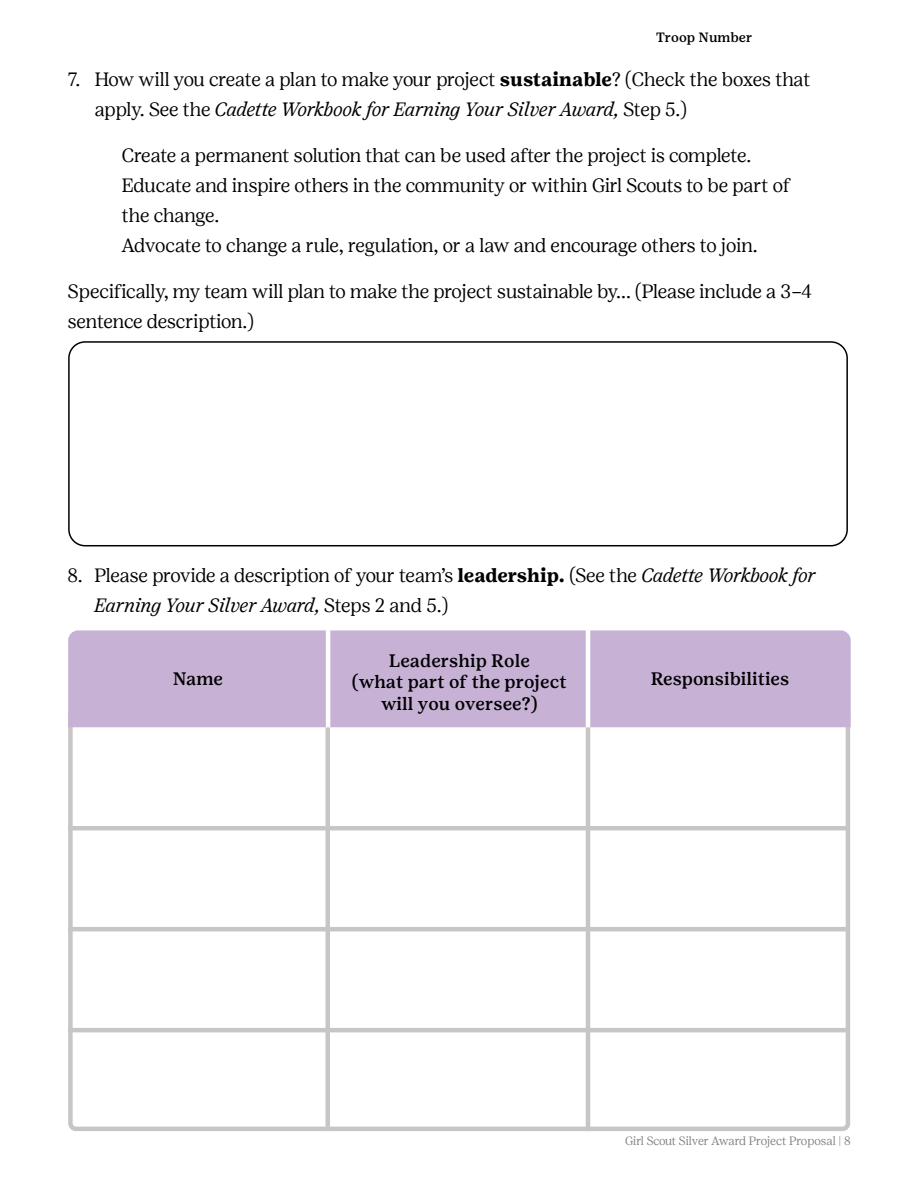
<style>
.page{position:relative;width:918px;height:1188px;background:#fff}
.page>*{position:absolute;margin:0;border:0;box-sizing:border-box;transform-origin:0 0}
.t1{font:300 19.2px/30px "Girl Scout Display";color:#000}
.t2{font:500 18px/21.6px "Girl Scout Text";color:#000;text-align:center}
.t3{font:500 13.5px "Girl Scout Text";color:#000}
.t4{font:300 12px "Girl Scout Display";color:#808285}
.s1{font-family:"Girl Scout Text";font-weight:700}
.s2{font-style:italic}
</style>
<div class="page">
<svg style="left:68px;top:730px;width:783px;height:402px"></svg>
<div style="left:68px;top:630px;width:783px;height:100px;background:#c7b2d6"></div>
<hr style="left:326px;top:727px;width:4px;height:404px;background:#c7c6c5">
<hr style="left:586px;top:727px;width:4px;height:404px;background:#c7c6c5">
<hr style="left:68px;top:826px;width:780px;height:4px;background:#c7c6c5">
<hr style="left:68px;top:1028px;width:780px;height:4px;background:#c7c6c5">
<hr style="left:68px;top:927px;width:780px;height:4px;background:#c7c6c5">
<hr style="left:326px;top:629px;width:4px;height:98px;background:#fff">
<hr style="left:586px;top:629px;width:4px;height:98px;background:#fff">
<div style="left:68px;top:341px;width:780px;height:205px;border:2px solid #000;border-radius:16px"></div>
<p class="t3" style="left:656px;top:30px;width:98px">Troop Number</p>
<p class="t1" style="left:95px;top:64px;width:717px;text-indent:-27px">7. How will you create a plan to make your project <span class="s1">sustainable</span>? (Check the boxes that apply. See the <span class="s2">Cadette Workbook for Earning Your Silver Award,</span> Step 5.)</p>
<p class="t1" style="left:122px;top:140px;width:670px">Create a permanent solution that can be used after the project is complete.<br>Educate and inspire others in the community or within Girl Scouts to be part of the change.<br>Advocate to change a rule, regulation, or a law and encourage others to join.</p>
<p class="t1" style="left:68px;top:276px;width:746px">Specifically, my team will plan to make the project sustainable by... (Please include a 3–4 sentence description.)</p>
<p class="t1" style="left:94px;top:560px;width:723px;text-indent:-27px">8. Please provide a description of your team’s <span class="s1">leadership.</span> (See the <span class="s2">Cadette Workbook for<br>Earning Your Silver Award,</span> Steps 2 and 5.)</p>
<p class="t2" style="left:173px;top:668px;width:52px">Name</p>
<p class="t2" style="left:352px;top:649px;width:217px">Leadership Role<br>(what part of the project will you oversee?)</p>
<p class="t2" style="left:651px;top:668px;width:140px">Responsibilities</p>
<p class="t4" style="left:625px;top:1134px;width:227px">Girl Scout Silver Award Project Proposal | 8</p>
</div>
